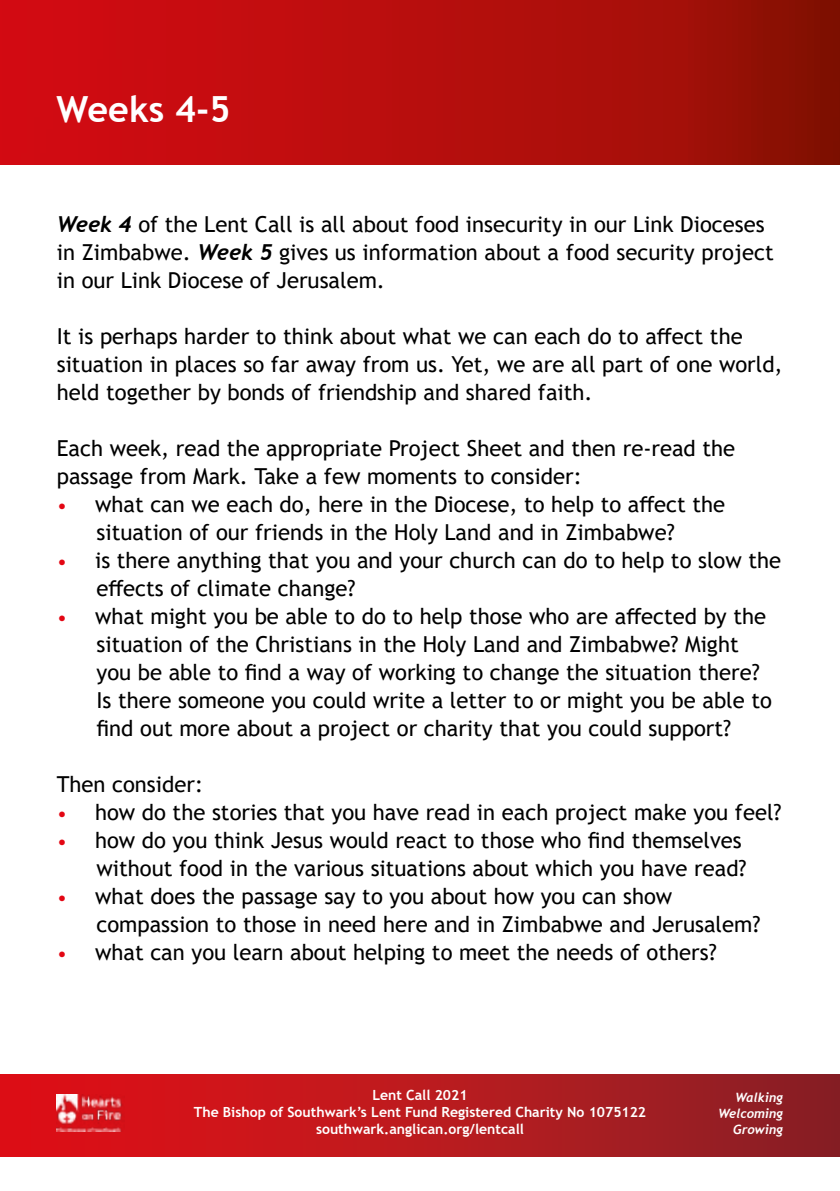
<style>
.page{position:relative;width:840px;height:1191px;background:#fff}
.page>*{position:absolute;margin:0;border:0;box-sizing:border-box;transform-origin:0 0}
.t1{font:700 36px "Trebuchet MS";color:#fff}
.t2{font:22px/28px "Trebuchet MS";color:#000}
.t3{font:700 14px/16.8px "Trebuchet MS";color:#fff;text-align:center}
.t4{font:italic 700 12.8px/15.6px "Trebuchet";color:#fff;text-align:right}
.s1{font-family:"Trebuchet";font-weight:700;font-style:italic}
.s2{font-size:20px;color:#e30613}
</style>
<div class="page">
<img style="left:0;top:0;width:839px;height:164px">
<div style="left:0;top:1074px;width:839px;height:82px;background:linear-gradient(to right,#e51016,#8b2226)"></div>
<img style="left:56px;top:1094px;width:69px;height:37px">
<h1 class="t1" style="left:56px;top:86px;width:176px">Weeks 4-5</h1>
<p class="t2" style="left:57px;top:210px;width:718px"><span class="s1">Week 4</span> of the Lent Call is all about food insecurity in our Link Dioceses in Zimbabwe. <span class="s1">Week 5</span> gives us information about a food security project in our Link Diocese of Jerusalem.</p>
<p class="t2" style="left:57px;top:322px;width:727px">It is perhaps harder to think about what we can each do to affect the situation in places so far away from us. Yet, we are all part of one world, held together by bonds of friendship and shared faith.</p>
<p class="t2" style="left:57px;top:434px;width:679px">Each week, read the appropriate Project Sheet and then re-read the passage from Mark. Take a few moments to consider:</p>
<p class="t2" style="left:57px;top:490px;width:669px;text-align:center"><span class="s2">•</span> what can we each do, here in the Diocese, to help to affect the situation of our friends in the Holy Land and in Zimbabwe?</p>
<p class="t2" style="left:96px;top:546px;width:685px;text-indent:-40px"><span class="s2">•</span> is there anything that you and your church can do to help to slow the effects of climate change?</p>
<p class="t2" style="left:96px;top:602px;width:676px;text-indent:-40px"><span class="s2">•</span> what might you be able to do to help those who are affected by the situation of the Christians in the Holy Land and Zimbabwe? Might you be able to find a way of working to change the situation there?<br>Is there someone you could write a letter to or might you be able to find out more about a project or charity that you could support?</p>
<p class="t2" style="left:57px;top:770px;width:148px">Then consider:</p>
<p class="t2" style="left:57px;top:798px;width:726px"><span class="s2">•</span> how do the stories that you have read in each project make you feel?</p>
<p class="t2" style="left:57px;top:826px;width:691px;text-align:right"><span class="s2">•</span> how do you think Jesus would react to those who find themselves without food in the various situations about which you have read?</p>
<p class="t2" style="left:96px;top:882px;width:665px;text-indent:-40px"><span class="s2">•</span> what does the passage say to you about how you can show compassion to those in need here and in Zimbabwe and Jerusalem?</p>
<p class="t2" style="left:57px;top:938px;width:661px"><span class="s2">•</span> what can you learn about helping to meet the needs of others?</p>
<p class="t3" style="left:194px;top:1087px;width:453px">Lent Call 2021<br>The Bishop of Southwark’s Lent Fund Registered Charity No 1075122 southwark.anglican.org/lentcall</p>
<p class="t4" style="left:717px;top:1090px;width:66px">Walking<br>Welcoming<br>Growing</p>
</div>
